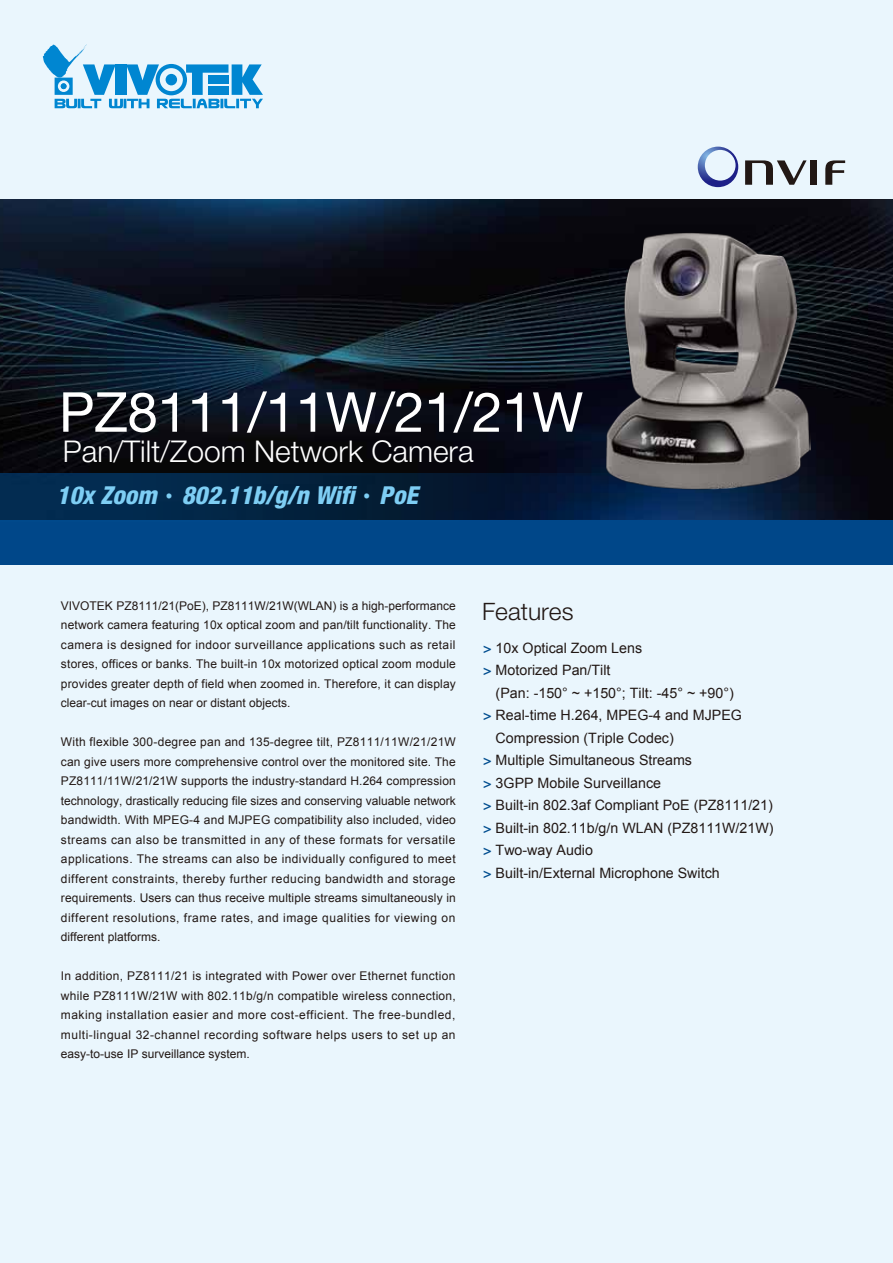
<style>
.page{position:relative;width:893px;height:1263px;background:#eaf6fd}
.page>*{position:absolute;margin:0;border:0;box-sizing:border-box;transform-origin:0 0}
.t1{font:55.2px "Helvetica Neue LT Std";letter-spacing:-.01em;color:#fff}
.t2{font:300 30px "Helvetica Neue LT Std";color:#fff}
.t3{font:italic 800 condensed 24.75px "Helvetica Neue LT Std";color:#7ecef4}
.t4{font:300 24px "Helvetica Neue LT Std";color:#221815}
.t5{font:14.25px/22.5px "Arial";color:#221815}
.t6{font:12px/19.5px "Arial";color:#221815;text-align:justify}
.s1{font-family:"Ming Li U";font-weight:400;font-style:normal;font-stretch:normal}
.s2{font-family:"Helvetica Neue LT Std";font-weight:500;color:#004d8f}
.s3{font-family:"Helvetica Neue LT Std";font-weight:500;color:rgb(0 77 143/0)}
</style>
<div class="page">
<img style="left:0;top:199px;width:893px;height:274px">
<div style="left:0;top:520px;width:893px;height:44px;background:#004789"></div>
<svg style="left:0;top:473px;width:893px;height:47px;background:#041f3d"></svg>
<svg style="left:43px;top:45px;width:220px;height:63px"></svg>
<div style="left:810px;top:160px;width:7px;height:25px;background:#221815"></div>
<svg style="left:745px;top:160px;width:62px;height:25px"></svg>
<svg style="left:825px;top:160px;width:20px;height:25px"></svg>
<svg style="left:698px;top:147px;width:40px;height:40px"></svg>
<img style="left:605px;top:232px;width:206px;height:257px">
<h1 class="t1" style="left:59px;top:379px;width:526px">PZ8111/11W/21/21W</h1>
<h2 class="t2" style="left:63px;top:433px;width:412px">Pan/Tilt/Zoom Network Camera</h2>
<h3 class="t3" style="left:56px;top:480px;width:363px">10x Zoom<span class="s1">‧</span>802.11b/g/n Wifi<span class="s1">‧</span>PoE</h3>
<p class="t6" style="left:61px;top:596px;width:396px">VIVOTEK PZ8111/21(PoE), PZ8111W/21W(WLAN) is a high-performance network camera featuring 10x optical zoom and pan/tilt functionality. The camera is designed for indoor surveillance applications such as retail stores, offices or banks. The built-in 10x motorized optical zoom module provides greater depth of field when zoomed in. Therefore, it can display clear-cut images on near or distant objects.</p>
<p class="t6" style="left:61px;top:732px;width:396px">With flexible 300-degree pan and 135-degree tilt, PZ8111/11W/21/21W can give users more comprehensive control over the monitored site. The PZ8111/11W/21/21W supports the industry-standard H.264 compression technology, drastically reducing file sizes and conserving valuable network bandwidth. With MPEG-4 and MJPEG compatibility also included, video streams can also be transmitted in any of these formats for versatile applications. The streams can also be individually configured to meet different constraints, thereby further reducing bandwidth and storage requirements. Users can thus receive multiple streams simultaneously in different resolutions, frame rates, and image qualities for viewing on different platforms.</p>
<p class="t6" style="left:61px;top:966px;width:396px">In addition, PZ8111/21 is integrated with Power over Ethernet function while PZ8111W/21W with 802.11b/g/n compatible wireless connection, making installation easier and more cost-efficient. The free-bundled, multi-lingual 32-channel recording software helps users to set up an easy-to-use IP surveillance system.</p>
<h3 class="t4" style="left:482px;top:597px;width:93px">Features</h3>
<p class="t5" style="left:483px;top:637px;width:292px"><span class="s2">&gt;</span> 10x Optical Zoom Lens<br><span class="s2">&gt;</span> Motorized Pan/Tilt<br><span class="s3">&gt;</span> (Pan: -150° ~ +150°; Tilt: -45° ~ +90°)<br><span class="s2">&gt;</span> Real-time H.264, MPEG-4 and MJPEG<br><span class="s3">&gt;</span> Compression (Triple Codec)<br><span class="s2">&gt;</span> Multiple Simultaneous Streams<br><span class="s2">&gt;</span> 3GPP Mobile Surveillance<br><span class="s2">&gt;</span> Built-in 802.3af Compliant PoE (PZ8111/21) <span class="s2">&gt;</span> Built-in 802.11b/g/n WLAN (PZ8111W/21W) <span class="s2">&gt;</span> Two-way Audio<br><span class="s2">&gt;</span> Built-in/External Microphone Switch</p>
</div>
